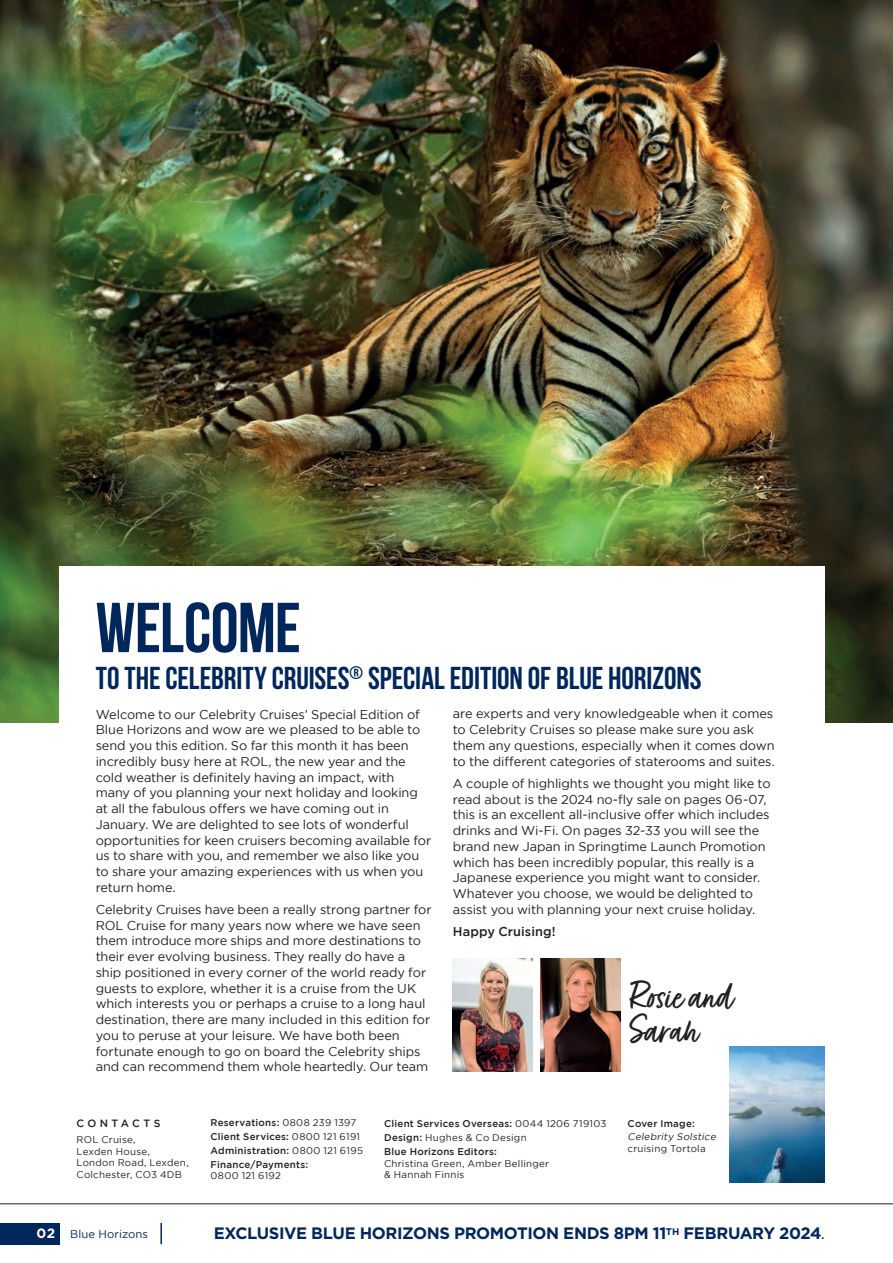
<style>
.page{position:relative;width:893px;height:1263px;background:#fff}
.page>*{position:absolute;margin:0;border:0;box-sizing:border-box;transform-origin:0 0}
.t1{font:700 70.5px "Bebas Neue";letter-spacing:-.01em;color:#00275b}
.t2{font:45px/34.5px "Fave Script Pro";color:#231f20}
.t3{font:700 31.5px "Bebas Neue";letter-spacing:-.005em;color:#00275b}
.t4{font:700 16.5px "Gotham";letter-spacing:-.025em;color:#00275b}
.t5{font:700 13.5px "Gotham";color:#fff}
.t6{font:12.75px/15.8px "Gotham";letter-spacing:-.005em;color:#231f20}
.t7{font:500 12.75px "Gotham";letter-spacing:.005em;color:#231f20}
.t8{font:11.25px "Gotham";letter-spacing:.01em;color:#00275b}
.t9{font:500 10.5px "Gotham";letter-spacing:.32em;color:#231f20}
.t10{font:500 9.75px/13.8px "Gotham";letter-spacing:.025em;color:#231f20}
.t11{font:9.75px/11.7px "Gotham";letter-spacing:.025em;color:#231f20}
.t12{font:italic 9.75px "Gotham";color:#231f20}
.s1{font-weight:400}
</style>
<div class="page">
<div style="left:0;top:1223px;width:60px;height:21px;background:#00275b"></div>
<hr style="left:0;top:1203px;width:893px;height:1px;background:#231f20">
<hr style="left:160px;top:1223px;width:2px;height:21px;background:#00275b">
<img style="left:0;top:0;width:893px;height:723px">
<div style="left:60px;top:567px;width:765px;height:426px;background:#fff"></div>
<img style="left:453px;top:958px;width:80px;height:113px">
<img style="left:541px;top:958px;width:80px;height:113px">
<img style="left:729px;top:1047px;width:96px;height:135px">
<h1 class="t1" style="left:96px;top:589px;width:207px">WELCOME</h1>
<h3 class="t3" style="left:96px;top:661px;width:607px">TO THE CELEBRITY CRUISES<sup>®</sup> SPECIAL EDITION OF BLUE HORIZONS</h3>
<p class="t6" style="left:96px;top:706px;width:337px">Welcome to our Celebrity Cruises’ Special Edition of Blue Horizons and wow are we pleased to be able to send you this edition. So far this month it has been incredibly busy here at ROL, the new year and the cold weather is definitely having an impact, with many of you planning your next holiday and looking at all the fabulous offers we have coming out in January. We are delighted to see lots of wonderful opportunities for keen cruisers becoming available for us to share with you, and remember we also like you to share your amazing experiences with us when you return home.</p>
<p class="t6" style="left:96px;top:901px;width:337px">Celebrity Cruises have been a really strong partner for ROL Cruise for many years now where we have seen them introduce more ships and more destinations to their ever evolving business. They really do have a ship positioned in every corner of the world ready for guests to explore, whether it is a cruise from the UK which interests you or perhaps a cruise to a long haul destination, there are many included in this edition for you to peruse at your leisure. We have both been fortunate enough to go on board the Celebrity ships and can recommend them whole heartedly. Our team</p>
<p class="t6" style="left:453px;top:706px;width:323px">are experts and very knowledgeable when it comes to Celebrity Cruises so please make sure you ask them any questions, especially when it comes down to the different categories of staterooms and suites.</p>
<p class="t6" style="left:453px;top:775px;width:319px">A couple of highlights we thought you might like to read about is the 2024 no-fly sale on pages 06-07, this is an excellent all-inclusive offer which includes drinks and Wi-Fi. On pages 32-33 you will see the brand new Japan in Springtime Launch Promotion which has been incredibly popular, this really is a Japanese experience you might want to consider.<br>Whatever you choose, we would be delighted to assist you with planning your next cruise holiday.</p>
<p class="t7" style="left:453px;top:924px;width:104px">Happy Cruising!</p>
<h2 class="t2" style="left:629px;top:979px;width:106px">Rosie and<br>Sarah</h2>
<p class="t9" style="left:77px;top:1117px;width:85px">CONTACTS</p>
<p class="t11" style="left:77px;top:1133px;width:114px">ROL Cruise,<br>Lexden House,<br>London Road, Lexden,<br>Colchester, CO3 4DB</p>
<p class="t10" style="left:210px;top:1116px;width:154px">Reservations: <span class="s1">0808 239 1397<br></span>Client Services: <span class="s1">0800 121 6191<br></span>Administration: <span class="s1">0800 121 6195<br></span>Finance/Payments:</p>
<p class="t11" style="left:210px;top:1170px;width:72px">0800 121 6192</p>
<p class="t10" style="left:384px;top:1117px;width:224px">Client Services Overseas: <span class="s1">0044 1206 719103<br></span>Design: <span class="s1">Hughes &amp; Co Design<br></span>Blue Horizons Editors:</p>
<p class="t11" style="left:384px;top:1157px;width:167px">Christina Green, Amber Bellinger &amp; Hannah Finnis</p>
<p class="t10" style="left:628px;top:1116px;width:69px">Cover Image:</p>
<p class="t12" style="left:628px;top:1131px;width:92px">Celebrity Solstice</p>
<p class="t11" style="left:628px;top:1142px;width:80px">cruising Tortola</p>
<p class="t5" style="left:36px;top:1224px;width:20px">02</p>
<p class="t4" style="left:214px;top:1222px;width:613px">EXCLUSIVE BLUE HORIZONS PROMOTION ENDS 8PM 11<sup>TH</sup> FEBRUARY 2024<span class="s1">.</span></p>
<p class="t8" style="left:70px;top:1226px;width:79px">Blue Horizons</p>
</div>
